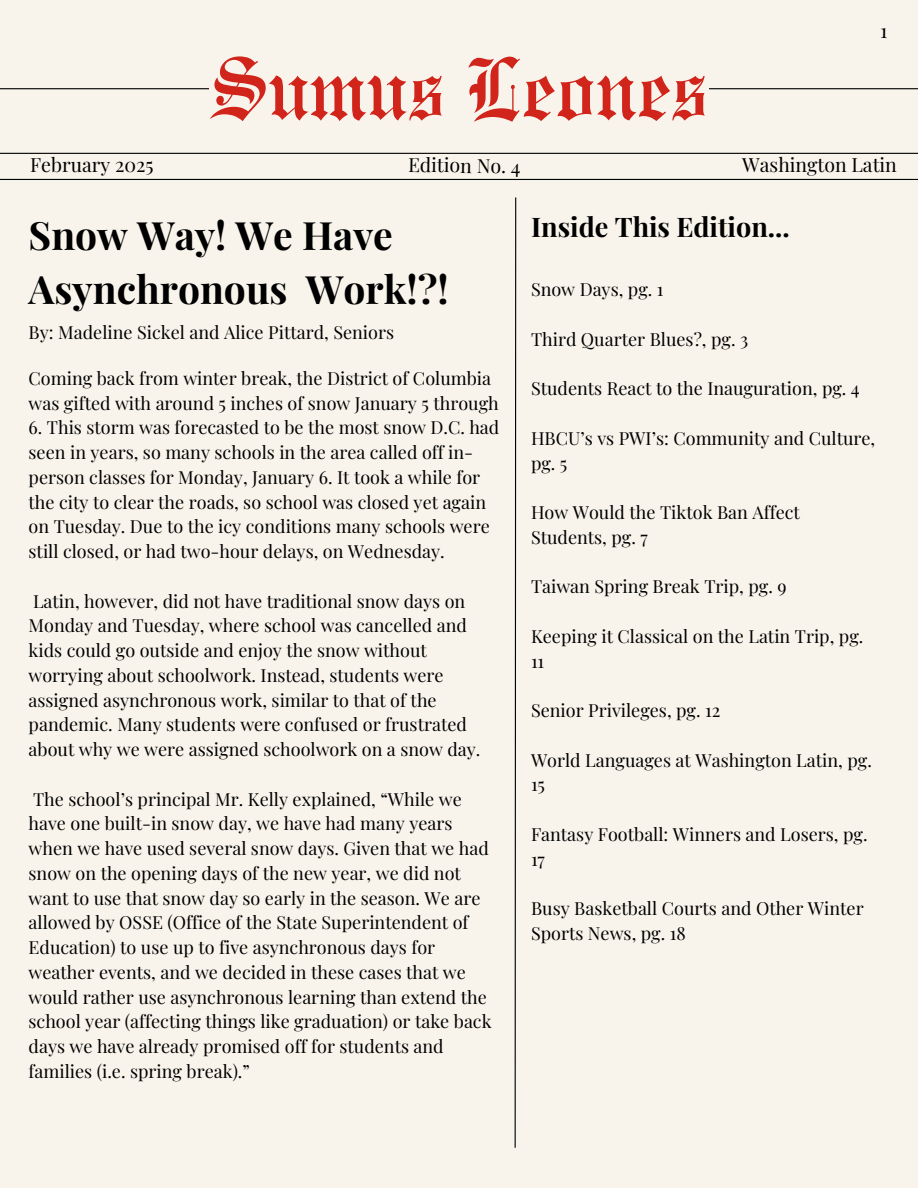
<style>
.page{position:relative;width:918px;height:1188px;background:#f8f4eb}
.page>*{position:absolute;margin:0;border:0;box-sizing:border-box;transform-origin:0 0}
.t1{font:88.5px "Engravers Old English BT";color:#d1251c}
.t2{font:700 39px/54px "Playfair Display";color:#000}
.t3{font:700 27px "Playfair Display";color:#000}
.t4{font:19.5px "Playfair Display";color:#000}
.t5{font:18px/24.8px "Playfair Display";color:#000}
</style>
<div class="page">
<hr style="left:0;top:153px;width:918px;height:1px;background:#000">
<hr style="left:0;top:179px;width:918px;height:1px;background:#000">
<hr style="left:709px;top:88px;width:209px;height:1px;background:#000">
<hr style="left:0;top:88px;width:209px;height:1px;background:#000">
<svg style="left:514px;top:197px;width:3px;height:951px"></svg>
<p class="t1" style="left:209px;top:37px;width:501px">Sumus Leones</p>
<h1 class="t4" style="left:30px;top:151px;width:125px">February 2025</h1>
<p class="t4" style="left:408px;top:151px;width:114px;rotate:1deg">Edition No. 4</p>
<p class="t4" style="left:742px;top:151px;width:156px">Washington Latin</p>
<p class="t2" style="left:29px;top:207px;width:422px">Snow Way! We Have<br>Asynchronous Work!?!</p>
<p class="t5" style="left:29px;top:319px;width:367px">By: Madeline Sickel and Alice Pittard, Seniors</p>
<p class="t5" style="left:29px;top:365px;width:472px">Coming back from winter break, the District of Columbia was gifted with around 5 inches of snow January 5 through</p>
<p class="t5" style="left:29px;top:415px;width:472px">6. This storm was forecasted to be the most snow D.C. had seen in years, so many schools in the area called off in&shy;person classes for Monday, January 6. It took a while for the city to clear the roads, so school was closed yet again on Tuesday. Due to the icy conditions many schools were still closed, or had two-hour delays, on Wednesday.</p>
<p class="t5" style="left:29px;top:588px;width:453px">Latin, however, did not have traditional snow days on Monday and Tuesday, where school was cancelled and kids could go outside and enjoy the snow without worrying about schoolwork. Instead, students were assigned asynchronous work, similar to that of the pandemic. Many students were confused or frustrated about why we were assigned schoolwork on a snow day.</p>
<p class="t5" style="left:29px;top:786px;width:465px">The school’s principal Mr. Kelly explained, “While we have one built-in snow day, we have had many years when we have used several snow days. Given that we had snow on the opening days of the new year, we did not want to use that snow day so early in the season. We are allowed by OSSE (Office of the State Superintendent of Education) to use up to five asynchronous days for weather events, and we decided in these cases that we would rather use asynchronous learning than extend the school year (affecting things like graduation) or take back days we have already promised off for students and families (i.e. spring break).”</p>
<p class="t3" style="left:531px;top:208px;width:260px">Inside This Edition...</p>
<p class="t5" style="left:531px;top:277px;width:134px">Snow Days, pg. 1</p>
<p class="t5" style="left:531px;top:326px;width:219px">Third Quarter Blues?, pg. 3</p>
<p class="t5" style="left:531px;top:376px;width:330px">Students React to the Inauguration, pg. 4</p>
<p class="t5" style="left:531px;top:425px;width:346px">HBCU’s vs PWI’s: Community and Culture, pg. 5</p>
<p class="t5" style="left:531px;top:499px;width:270px">How Would the Tiktok Ban Affect<br>Students, pg. 7</p>
<p class="t5" style="left:531px;top:574px;width:257px">Taiwan Spring Break Trip, pg. 9</p>
<h3 class="t5" style="left:531px;top:623px;width:334px">Keeping it Classical on the Latin Trip, pg.<br>11</h3>
<p class="t5" style="left:531px;top:697px;width:191px">Senior Privileges, pg. 12</p>
<p class="t5" style="left:531px;top:747px;width:342px">World Languages at Washington Latin, pg.<br>15</p>
<p class="t5" style="left:531px;top:821px;width:338px">Fantasy Football: Winners and Losers, pg.<br>17</p>
<p class="t5" style="left:531px;top:895px;width:334px">Busy Basketball Courts and Other Winter<br>Sports News, pg. 18</p>
</div>
